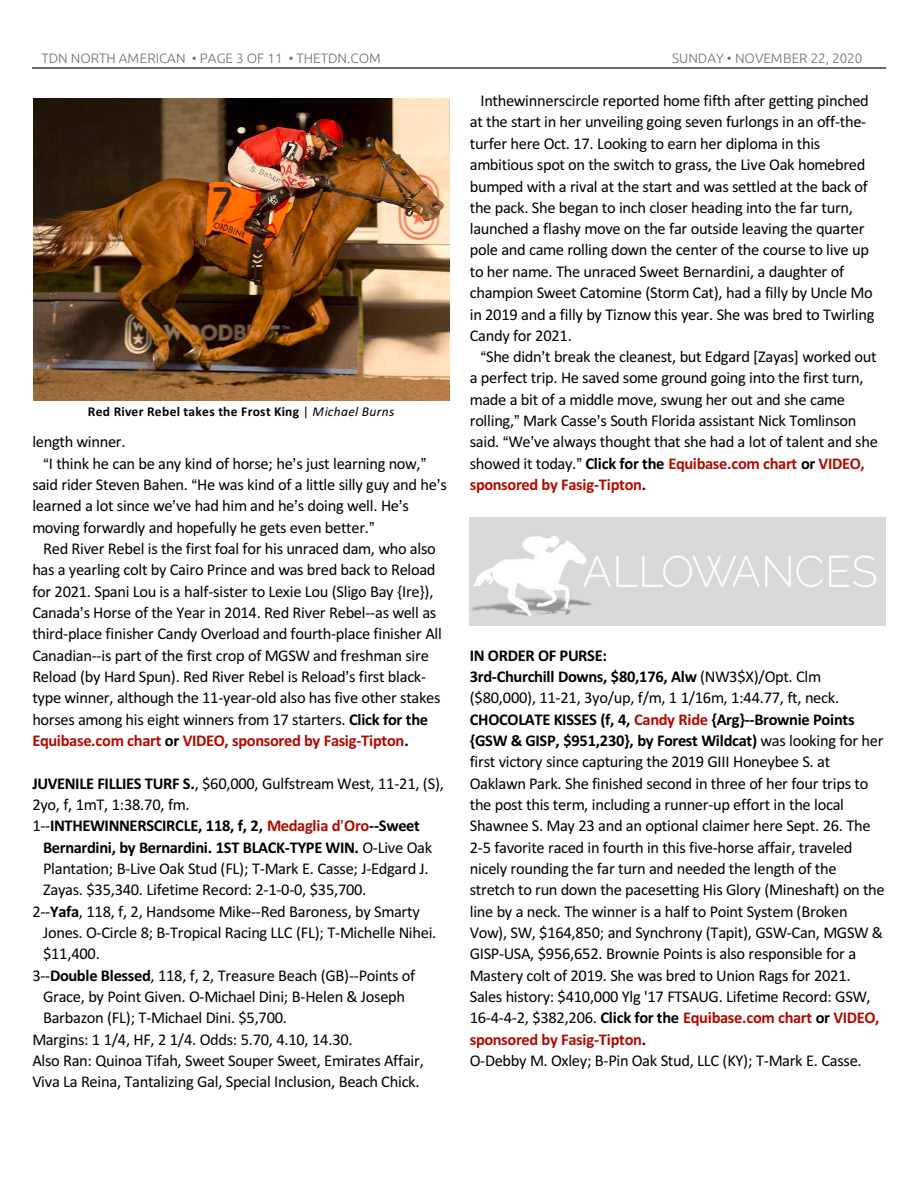
<style>
.page{position:relative;width:918px;height:1188px;background:#fff}
.page>*{position:absolute;margin:0;border:0;box-sizing:border-box;transform-origin:0 0}
.t1{font:16.5px/21.3px "Calibri";letter-spacing:-.02em;color:#000}
.t2{font:700 16.5px "Calibri";letter-spacing:-.025em;color:#000}
.t3{font:700 16.5px "Calibri";letter-spacing:-.025em;color:#b30a00}
.t4{font:300 13.5px "Ubuntu";color:#6e6e6e}
.t5{font:700 13.5px "Calibri";letter-spacing:.025em;color:#000}
.s1{font-weight:400}
.s2{font-weight:400;font-style:italic}
.s3{font-weight:700}
.s4{color:#000}
.s5{font-weight:700;color:#b30a00}
</style>
<div class="page">
<hr style="left:32px;top:67px;width:853px;height:2px;background:#6e6e6e">
<img style="left:34px;top:98px;width:416px;height:303px">
<img style="left:470px;top:518px;width:416px;height:108px">
<p class="t4" style="left:41px;top:53px;width:341px">TDN NORTH AMERICAN • PAGE 3 OF 11 • THETDN.COM</p>
<p class="t4" style="left:672px;top:53px;width:192px">SUNDAY • NOVEMBER 22, 2020</p>
<p class="t5" style="left:88px;top:406px;width:308px">Red River Rebel takes the Frost King <span class="s1">|</span> <span class="s2">Michael Burns</span></p>
<p class="t1" style="left:32px;top:433px;width:95px">length winner.</p>
<p class="t1" style="left:49px;top:454px;width:373px">I think he can be any kind of horse; he s just learning now,</p>
<p class="t1" style="left:32px;top:475px;width:416px">said rider Steven Bahen. He was kind of a little silly guy and he s</p>
<p class="t1" style="left:32px;top:497px;width:378px">learned a lot since we ve had him and he s doing well. He s</p>
<p class="t1" style="left:32px;top:518px;width:338px">moving forwardly and hopefully he gets even better.</p>
<p class="t1" style="left:43px;top:539px;width:394px">Red River Rebel is the first foal for his unraced dam, who also</p>
<p class="t1" style="left:32px;top:561px;width:405px">has a yearling colt by Cairo Prince and was bred back to Reload</p>
<p class="t1" style="left:32px;top:582px;width:403px">for 2021. Spani Lou is a half-sister to Lexie Lou (Sligo Bay {Ire}),</p>
<p class="t1" style="left:32px;top:603px;width:405px">Canada s Horse of the Year in 2014. Red River Rebel--as well as</p>
<p class="t1" style="left:32px;top:625px;width:411px">third-place finisher Candy Overload and fourth-place finisher All</p>
<p class="t1" style="left:32px;top:646px;width:398px">Canadian--is part of the first crop of MGSW and freshman sire</p>
<p class="t1" style="left:32px;top:667px;width:395px">Reload (by Hard Spun). Red River Rebel is Reload s first black-</p>
<p class="t1" style="left:32px;top:689px;width:410px">type winner, although the 11-year-old also has five other stakes</p>
<p class="t1" style="left:32px;top:710px;width:397px">horses among his eight winners from 17 starters. <span class="s3">Click for the</span></p>
<p class="t3" style="left:32px;top:734px;width:378px">Equibase.com chart <span class="s4">or</span> VIDEO, sponsored by Fasig-Tipton<span class="s4">.</span></p>
<p class="t1" style="left:32px;top:774px;width:413px"><span class="s3">JUVENILE FILLIES TURF S.</span>, $60,000, Gulfstream West, 11-21, (S),<br>2yo, f, 1mT, 1:38.70, fm.<br>1--<span class="s3">INTHEWINNERSCIRCLE, 118, f, 2,</span> <span class="s5">Medaglia d Oro</span><span class="s3">--Sweet</span></p>
<p class="t2" style="left:43px;top:840px;width:391px">Bernardini, by Bernardini. 1ST BLACK-TYPE WIN. <span class="s1">O-Live Oak</span></p>
<p class="t1" style="left:43px;top:859px;width:387px">Plantation; B-Live Oak Stud (FL); T-Mark E. Casse; J-Edgard J.</p>
<p class="t1" style="left:43px;top:881px;width:325px">Zayas. $35,340. Lifetime Record: 2-1-0-0, $35,700.</p>
<p class="t1" style="left:32px;top:902px;width:389px">2--<span class="s3">Yafa</span>, 118, f, 2, Handsome Mike--Red Baroness, by Smarty</p>
<p class="t1" style="left:43px;top:923px;width:395px">Jones. O-Circle 8; B-Tropical Racing LLC (FL); T-Michelle Nihei.</p>
<p class="t1" style="left:43px;top:945px;width:58px">$11,400.</p>
<p class="t1" style="left:32px;top:966px;width:384px">3--<span class="s3">Double Blessed</span>, 118, f, 2, Treasure Beach (GB)--Points of</p>
<p class="t1" style="left:43px;top:987px;width:364px">Grace, by Point Given. O-Michael Dini; B-Helen &amp; Joseph</p>
<p class="t1" style="left:43px;top:1009px;width:245px">Barbazon (FL); T-Michael Dini. $5,700.</p>
<p class="t1" style="left:32px;top:1030px;width:322px">Margins: 1 1/4, HF, 2 1/4. Odds: 5.70, 4.10, 14.30.</p>
<p class="t1" style="left:32px;top:1051px;width:393px">Also Ran: Quinoa Tifah, Sweet Souper Sweet, Emirates Affair,</p>
<p class="t1" style="left:32px;top:1073px;width:389px">Viva La Reina, Tantalizing Gal, Special Inclusion, Beach Chick.</p>
<p class="t1" style="left:470px;top:91px;width:406px;text-indent:11px">Inthewinnerscircle reported home fifth after getting pinched at the start in her unveiling going seven furlongs in an off-the&shy;turfer here Oct. 17. Looking to earn her diploma in this ambitious spot on the switch to grass, the Live Oak homebred bumped with a rival at the start and was settled at the back of the pack. She began to inch closer heading into the far turn, launched a flashy move on the far outside leaving the quarter pole and came rolling down the center of the course to live up to her name. The unraced Sweet Bernardini, a daughter of champion Sweet Catomine (Storm Cat), had a filly by Uncle Mo in 2019 and a filly by Tiznow this year. She was bred to Twirling Candy for 2021.</p>
<p class="t1" style="left:470px;top:347px;width:410px;text-indent:16px">She didn t break the cleanest, but Edgard [Zayas] worked out a perfect trip. He saved some ground going into the first turn, made a bit of a middle move, swung her out and she came rolling, Mark Casse s South Florida assistant Nick Tomlinson said. We ve always thought that she had a lot of talent and she showed it today. <span class="s3">Click for the</span> <span class="s5">Equibase.com chart</span> <span class="s3">or</span> <span class="s5">VIDEO, sponsored by Fasig-Tipton</span><span class="s3">.</span></p>
<p class="t1" style="left:470px;top:646px;width:417px"><span class="s3">IN ORDER OF PURSE:<br>3rd-Churchill Downs, $80,176, Alw</span> (NW3$X)/Opt. Clm ($80,000), 11-21, 3yo/up, f/m, 1 1/16m, 1:44.77, ft, neck.<br><span class="s3">CHOCOLATE KISSES (f, 4,</span> <span class="s5">Candy Ride</span> <span class="s3">{Arg}--Brownie Points {GSW &amp; GISP, $951,230}, by Forest Wildcat)</span> was looking for her first victory since capturing the 2019 GIII Honeybee S. at Oaklawn Park. She finished second in three of her four trips to the post this term, including a runner-up effort in the local Shawnee S. May 23 and an optional claimer here Sept. 26. The 2-5 favorite raced in fourth in this five-horse affair, traveled nicely rounding the far turn and needed the length of the stretch to run down the pacesetting His Glory (Mineshaft) on the line by a neck. The winner is a half to Point System (Broken Vow), SW, $164,850; and Synchrony (Tapit), GSW-Can, MGSW &amp; GISP-USA, $956,652. Brownie Points is also responsible for a Mastery colt of 2019. She was bred to Union Rags for 2021.<br>Sales history: $410,000 Ylg '17 FTSAUG. Lifetime Record: GSW, 16-4-4-2, $382,206. <span class="s3">Click for the</span> <span class="s5">Equibase.com chart</span> <span class="s3">or</span> <span class="s5">VIDEO, sponsored by Fasig-Tipton</span><span class="s3">.<br></span>O-Debby M. Oxley; B-Pin Oak Stud, LLC (KY); T-Mark E. Casse.</p>
</div>
